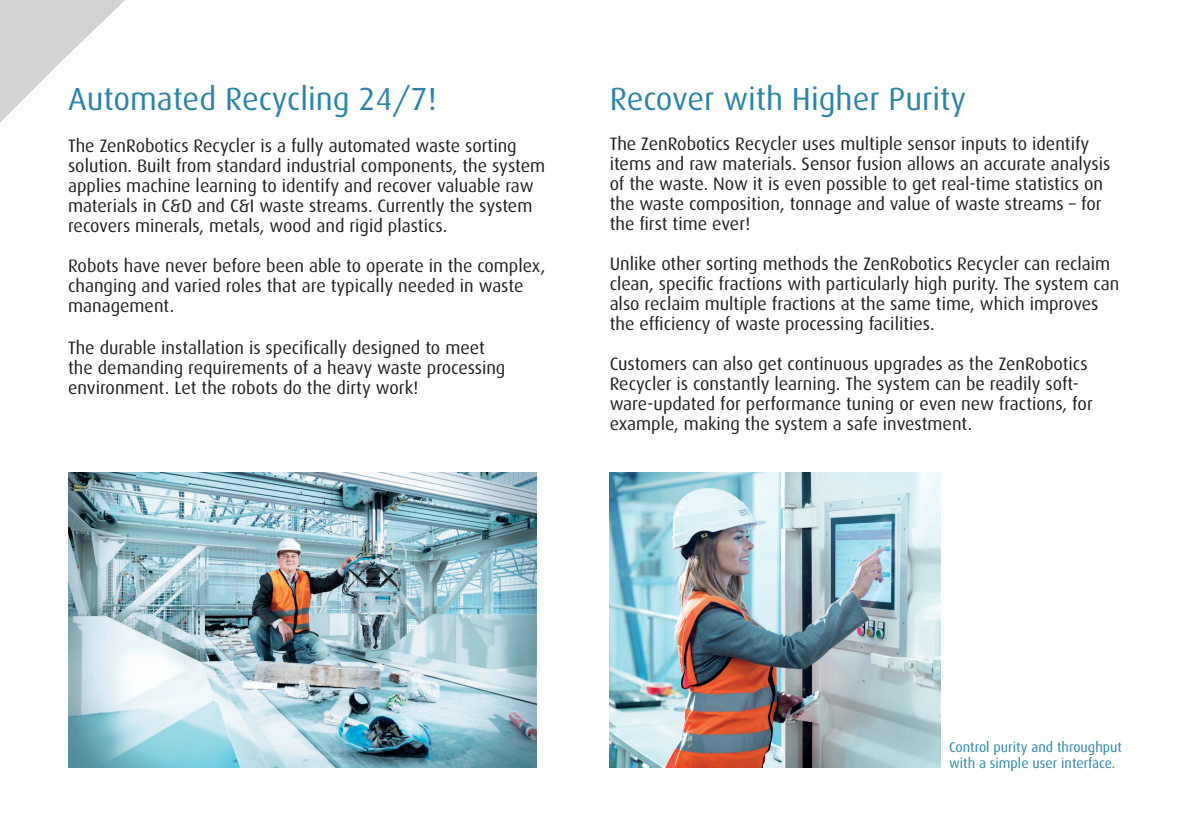
<style>
.page{position:relative;width:1191px;height:840px;background:#fff}
.page>*{position:absolute;margin:0;border:0;box-sizing:border-box;transform-origin:0 0}
.t1{font:32px "Dax";color:#2c83aa}
.t2{font:18px/20px "Dax";color:#231f20}
.t3{font:14px/16px "Dax";color:#2c83aa}
</style>
<div class="page">
<img style="left:68px;top:472px;width:468px;height:295px">
<img style="left:609px;top:472px;width:331px;height:295px">
<svg style="left:0;top:0;width:125px;height:123px"></svg>
<h1 class="t1" style="left:68px;top:81px;width:370px">Automated Recycling 24/7!</h1>
<p class="t2" style="left:68px;top:136px;width:479px">The ZenRobotics Recycler is a fully automated waste sorting solution. Built from standard industrial components, the system applies machine learning to identify and recover valuable raw materials in C&amp;D and C&amp;I waste streams. Currently the system recovers minerals, metals, wood and rigid plastics.</p>
<p class="t2" style="left:68px;top:256px;width:479px">Robots have never before been able to operate in the complex, changing and varied roles that are typically needed in waste management.</p>
<p class="t2" style="left:68px;top:338px;width:439px">The durable installation is specifically designed to meet the demanding requirements of a heavy waste processing environment. Let the robots do the dirty work!</p>
<h1 class="t1" style="left:609px;top:81px;width:358px">Recover with Higher Purity</h1>
<p class="t2" style="left:609px;top:134px;width:502px">The ZenRobotics Recycler uses multiple sensor inputs to identify items and raw materials. Sensor fusion allows an accurate analysis of the waste. Now it is even possible to get real-time statistics on the waste composition, tonnage and value of waste streams – for the first time ever!</p>
<p class="t2" style="left:609px;top:254px;width:511px">Unlike other sorting methods the ZenRobotics Recycler can reclaim clean, specific fractions with particularly high purity. The system can also reclaim multiple fractions at the same time, which improves the efficiency of waste processing facilities.</p>
<p class="t2" style="left:609px;top:354px;width:484px">Customers can also get continuous upgrades as the ZenRobotics Recycler is constantly learning. The system can be readily soft&shy;ware-updated for performance tuning or even new fractions, for example, making the system a safe investment.</p>
<p class="t3" style="left:949px;top:738px;width:174px">Control purity and throughput with a simple user interface.</p>
</div>
